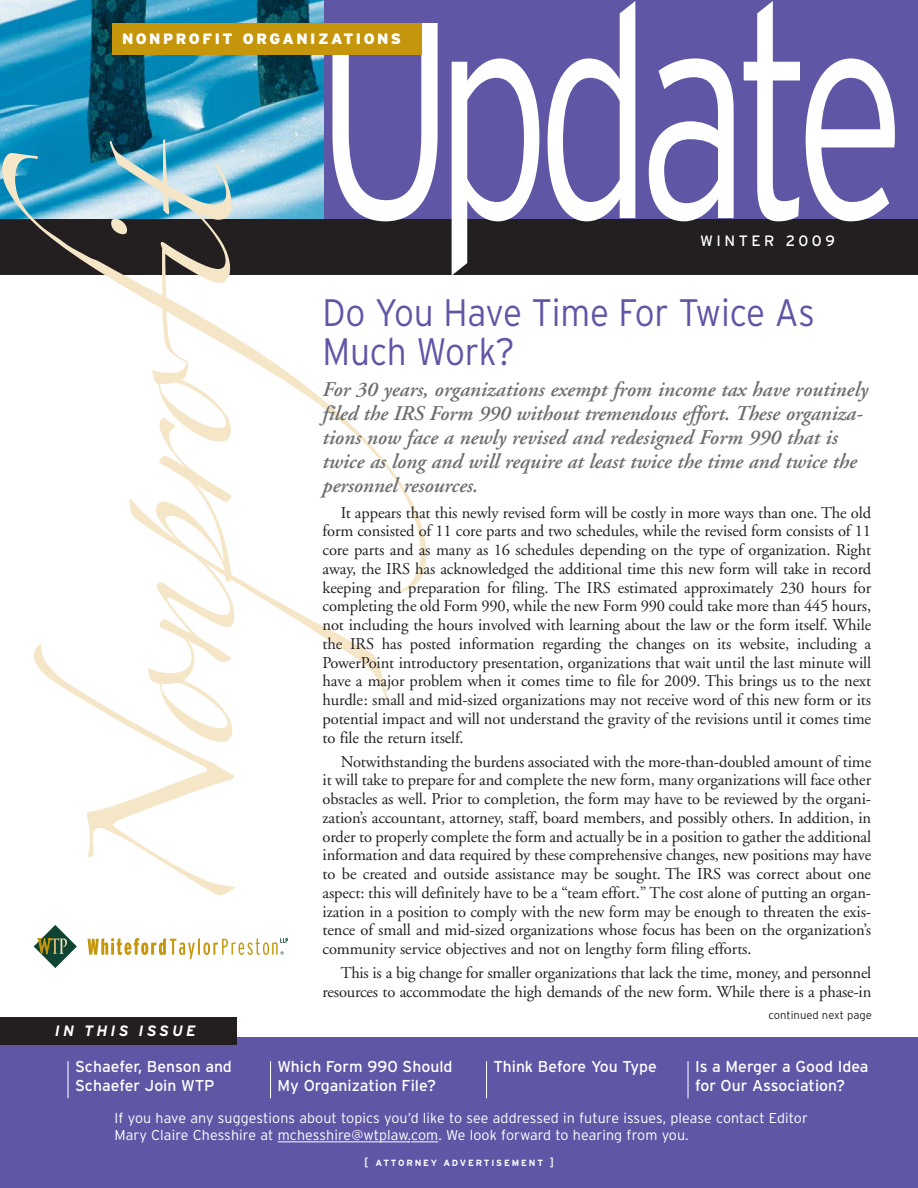
<style>
.page{position:relative;width:918px;height:1188px;background:#fff}
.page>*{position:absolute;margin:0;border:0;box-sizing:border-box;transform-origin:0 0}
.t1{font:300 297.9px "Interstate";letter-spacing:-.07em;color:#fff;scale:.7 1}
.t2{font:300 38.25px/39.8px "Interstate";letter-spacing:-.005em;color:#5f57a6;scale:.92 1}
.t3{font:italic 600 21px/24px "Adobe Garamond";letter-spacing:-.005em;color:#6c6e70}
.t4{font:16.5px/18.8px "Adobe Garamond";letter-spacing:-.015em;color:#231f20;text-align:justify}
.t5{font:15.75px/19.5px "Interstate";color:#fff}
.t6{font:900 15px "Interstate";letter-spacing:.165em;color:#fff}
.t7{font:italic 700 15px "Interstate";letter-spacing:.205em;color:#fff}
.t8{font:15px "Interstate";letter-spacing:.23em;color:#fff}
.t9{font:300 14.25px/17.2px "Interstate";letter-spacing:.005em;color:#fff}
.t10{font:300 11.25px "Interstate";color:#231f20}
.t11{font:700 9px "Interstate";letter-spacing:.205em;color:#fff}
.s1{font-weight:400;font-size:12px}
</style>
<div class="page">
<img style="left:0;top:0;width:324px;height:219px">
<div style="left:324px;top:0;width:594px;height:219px;background:#5f57a6"></div>
<div style="left:0;top:219px;width:918px;height:56px;background:#231f20"></div>
<svg style="left:34px;top:644px;width:201px;height:251px"></svg>
<svg style="left:148px;top:699px;width:86px;height:43px"></svg>
<svg style="left:129px;top:593px;width:260px;height:106px"></svg>
<svg style="left:2px;top:153px;width:424px;height:440px"></svg>
<svg style="left:110px;top:139px;width:122px;height:144px"></svg>
<svg style="left:152px;top:358px;width:79px;height:144px"></svg>
<div style="left:0;top:1038px;width:918px;height:150px;background:#5f57a6"></div>
<div style="left:0;top:1017px;width:236px;height:28px;background:#231f20"></div>
<div style="left:112px;top:23px;width:309px;height:32px;background:#c5960b"></div>
<hr style="left:278px;top:1142px;width:35px;height:1px;background:#fff">
<svg style="left:313px;top:1142px;width:31px;height:1px"></svg>
<hr style="left:344px;top:1142px;width:55px;height:1px;background:#fff">
<svg style="left:399px;top:1142px;width:39px;height:1px"></svg>
<hr style="left:67px;top:1061px;width:2px;height:37px;background:#fff">
<hr style="left:270px;top:1061px;width:1px;height:37px;background:#fff">
<hr style="left:486px;top:1061px;width:1px;height:37px;background:#fff">
<hr style="left:687px;top:1061px;width:2px;height:37px;background:#fff">
<svg style="left:34px;top:925px;width:43px;height:43px"></svg>
<svg style="left:88px;top:938px;width:200px;height:21px"></svg>
<h1 class="t1" style="left:314px;top:3px;width:848px">Update</h1>
<p class="t6" style="left:122px;top:33px;width:281px">NONPROFIT ORGANIZATIONS</p>
<p class="t8" style="left:700px;top:235px;width:136px">WINTER 2009</p>
<h2 class="t2" style="left:323px;top:295px;width:537px">Do You Have Time For Twice As<br>Much Work?</h2>
<p class="t3" style="left:323px;top:379px;width:547px">For 30 years, organizations exempt from income tax have routinely filed the IRS Form 990 without tremendous effort. These organiza&shy;tions now face a newly revised and redesigned Form 990 that is twice as long and will require at least twice the time and twice the personnel resources.</p>
<p class="t4" style="left:323px;top:504px;width:550px;text-indent:18px">It appears that this newly revised form will be costly in more ways than one. The old form consisted of 11 core parts and two schedules, while the revised form consists of 11 core parts and as many as 16 schedules depending on the type of organization. Right away, the IRS has acknowledged the additional time this new form will take in record keeping and preparation for filing. The IRS estimated approximately 230 hours for completing the old Form 990, while the new Form 990 could take more than 445 hours, not including the hours involved with learning about the law or the form itself. While the IRS has posted information regarding the changes on its website, including a PowerPoint introductory presentation, organizations that wait until the last minute will have a major problem when it comes time to file for 2009. This brings us to the next hurdle: small and mid-sized organizations may not receive word of this new form or its potential impact and will not understand the gravity of the revisions until it comes time to file the return itself.</p>
<p class="t4" style="left:323px;top:754px;width:550px;text-indent:18px">Notwithstanding the burdens associated with the more-than-doubled amount of time it will take to prepare for and complete the new form, many organizations will face other obstacles as well. Prior to completion, the form may have to be reviewed by the organi&shy;zation’s accountant, attorney, staff, board members, and possibly others. In addition, in order to properly complete the form and actually be in a position to gather the additional information and data required by these comprehensive changes, new positions may have to be created and outside assistance may be sought. The IRS was correct about one aspect: this will definitely have to be a “team effort.” The cost alone of putting an organ&shy;ization in a position to comply with the new form may be enough to threaten the exis&shy;tence of small and mid-sized organizations whose focus has been on the organization’s community service objectives and not on lengthy form filing efforts.</p>
<p class="t4" style="left:323px;top:965px;width:550px;text-align:right">This is a big change for smaller organizations that lack the time, money, and personnel resources to accommodate the high demands of the new form. While there is a phase-in</p>
<p class="t7" style="left:55px;top:1025px;width:142px">IN THIS ISSUE</p>
<p class="t10" style="left:769px;top:1010px;width:105px">continued next page</p>
<p class="t5" style="left:75px;top:1058px;width:158px">Schaefer, Benson and<br>Schaefer Join WTP</p>
<p class="t5" style="left:278px;top:1058px;width:176px">Which Form 990 Should<br>My Organization File?</p>
<p class="t5" style="left:494px;top:1058px;width:165px">Think Before You Type</p>
<p class="t5" style="left:695px;top:1058px;width:175px">Is a Merger a Good Idea for Our Association?</p>
<p class="t9" style="left:114px;top:1110px;width:695px">If you have any suggestions about topics you’d like to see addressed in future issues, please contact Editor<br>Mary Claire Chesshire at mchesshire@wtplaw.com. We look forward to hearing from you.</p>
<p class="t11" style="left:364px;top:1159px;width:191px"><span class="s1">[</span> ATTORNEY ADVERTISEMENT <span class="s1">]</span></p>
</div>
